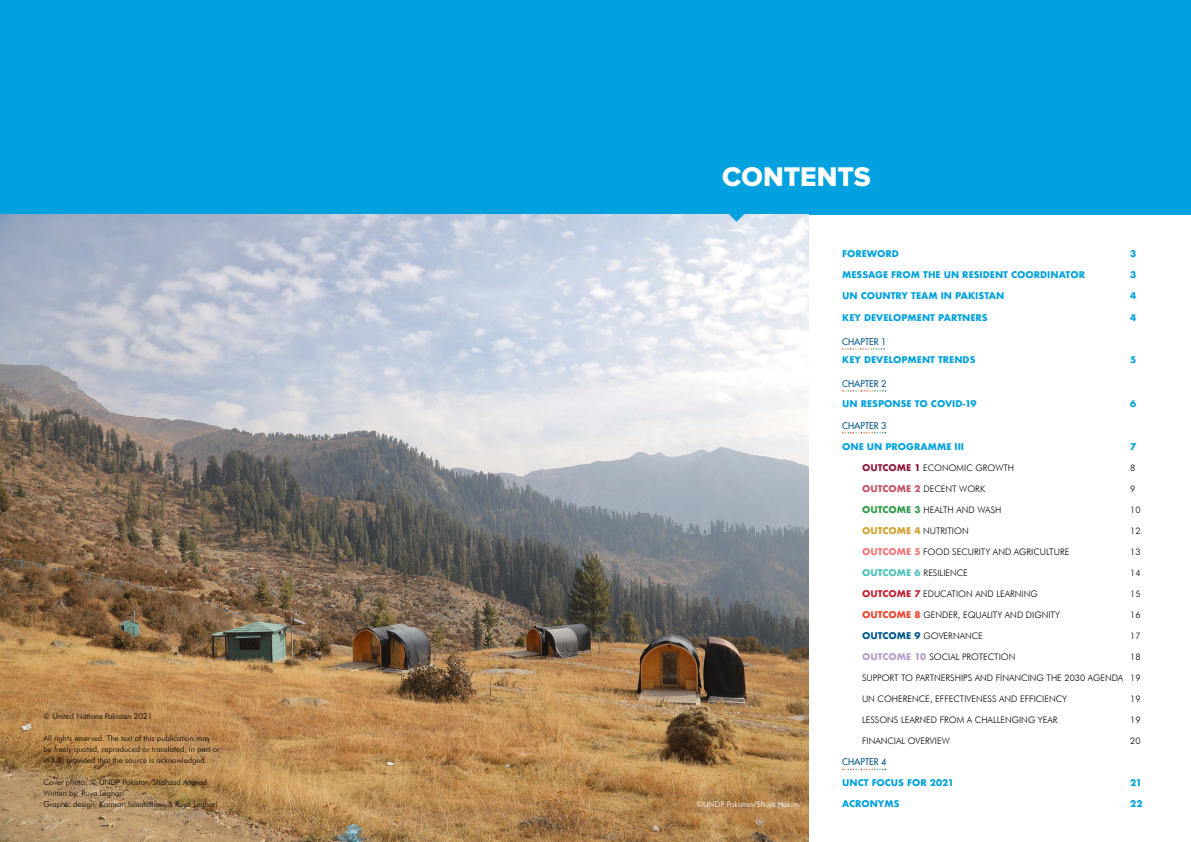
<style>
.page{position:relative;width:1191px;height:842px;background:#fff}
.page>*{position:absolute;margin:0;border:0;box-sizing:border-box;transform-origin:0 0}
.t1{font:28px "Proxima Nova Extrabld";color:#fff}
.t2{font:300 9px "Futura BT";color:#000}
.t3{font:700 9px "Futura";color:#00a1de}
.t4{font:9px "Futura";color:#00558a}
.t5{font:300 8px/11px "Futura BT";color:#000}
.t6{font:300 8px "Futura BT";color:#fff}
.s1{font-family:"Futura";font-weight:700;color:#8f1838}
.s2{font-family:"Futura";font-weight:700;color:#c35064}
.s3{font-family:"Futura";font-weight:700;color:#2d9a47}
.s4{font-family:"Futura";font-weight:700;color:#d19f2a}
.s5{font-family:"Futura";font-weight:700;color:#f27176}
.s6{font-family:"Futura";font-weight:700;color:#48c0b9}
.s7{font-family:"Futura";font-weight:700;color:#c22033}
.s8{font-family:"Futura";font-weight:700;color:#ef412a}
.s9{font-family:"Futura";font-weight:700;color:#00558a}
.s10{font-family:"Futura";font-weight:700;color:#b39ecc}
</style>
<div class="page">
<div style="left:0;top:0;width:1191px;height:214px;background:#00a1de"></div>
<img style="left:0;top:214px;width:808px;height:628px">
<svg style="left:729px;top:214px;width:15px;height:8px"></svg>
<svg style="left:842px;top:348px;width:42px;height:2px"></svg>
<svg style="left:842px;top:390px;width:44px;height:2px"></svg>
<svg style="left:842px;top:432px;width:44px;height:1px"></svg>
<svg style="left:842px;top:769px;width:44px;height:1px"></svg>
<p class="t5" style="left:43px;top:711px;width:110px">© United Nations Pakistan 2021</p>
<p class="t5" style="left:43px;top:733px;width:178px">All rights reserved. The text of this publication may be freely quoted, reproduced or translated, in part or in full, provided that the source is acknowledged.</p>
<p class="t5" style="left:43px;top:777px;width:176px">Cover photo: © UNDP Pakistan/Shahzad Ahmad<br>Written by: Ruya Leghari<br>Graphic design: Kamron Ismatullaev &amp; Ruya Leghari</p>
<h1 class="t1" style="left:722px;top:161px;width:150px">CONTENTS</h1>
<p class="t6" style="left:696px;top:799px;width:104px">©UNDP Pakistan/Shuja Hakim</p>
<p class="t3" style="left:842px;top:247px;width:58px">FOREWORD</p>
<p class="t3" style="left:1130px;top:247px;width:8px">3</p>
<p class="t3" style="left:842px;top:268px;width:244px">MESSAGE FROM THE UN RESIDENT COORDINATOR</p>
<p class="t3" style="left:1130px;top:268px;width:8px">3</p>
<p class="t3" style="left:842px;top:289px;width:163px">UN COUNTRY TEAM IN PAKISTAN</p>
<p class="t3" style="left:1130px;top:289px;width:8px">4</p>
<p class="t3" style="left:842px;top:311px;width:147px">KEY DEVELOPMENT PARTNERS</p>
<p class="t3" style="left:1130px;top:311px;width:8px">4</p>
<p class="t3" style="left:842px;top:353px;width:135px">KEY DEVELOPMENT TRENDS</p>
<p class="t3" style="left:1130px;top:353px;width:8px">5</p>
<p class="t3" style="left:842px;top:397px;width:136px">UN RESPONSE TO COVID-19</p>
<p class="t3" style="left:1130px;top:397px;width:8px">6</p>
<p class="t3" style="left:842px;top:440px;width:123px">ONE UN PROGRAMME III</p>
<p class="t3" style="left:1130px;top:440px;width:8px">7</p>
<p class="t2" style="left:862px;top:462px;width:154px"><span class="s1">OUTCOME 1</span> ECONOMIC GROWTH</p>
<p class="t2" style="left:1130px;top:462px;width:7px">8</p>
<p class="t2" style="left:862px;top:483px;width:125px"><span class="s2">OUTCOME 2</span> DECENT WORK</p>
<p class="t2" style="left:1130px;top:483px;width:7px">9</p>
<p class="t2" style="left:862px;top:504px;width:141px"><span class="s3">OUTCOME 3</span> HEALTH AND WASH</p>
<p class="t2" style="left:1130px;top:504px;width:12px">10</p>
<p class="t2" style="left:862px;top:525px;width:108px"><span class="s4">OUTCOME 4</span> NUTRITION</p>
<p class="t2" style="left:1130px;top:525px;width:12px">12</p>
<p class="t2" style="left:862px;top:546px;width:209px"><span class="s5">OUTCOME 5</span> FOOD SECURITY AND AGRICULTURE</p>
<p class="t2" style="left:1130px;top:546px;width:12px">13</p>
<p class="t2" style="left:862px;top:567px;width:107px"><span class="s6">OUTCOME 6</span> RESILIENCE</p>
<p class="t2" style="left:1130px;top:567px;width:12px">14</p>
<p class="t2" style="left:862px;top:588px;width:177px"><span class="s7">OUTCOME 7</span> EDUCATION AND LEARNING</p>
<p class="t2" style="left:1130px;top:588px;width:12px">15</p>
<p class="t2" style="left:862px;top:609px;width:199px"><span class="s8">OUTCOME 8</span> GENDER, EQUALITY AND DIGNITY</p>
<p class="t2" style="left:1130px;top:609px;width:12px">16</p>
<p class="t2" style="left:862px;top:630px;width:122px"><span class="s9">OUTCOME 9</span> GOVERNANCE</p>
<p class="t2" style="left:1130px;top:630px;width:12px">17</p>
<p class="t2" style="left:862px;top:651px;width:155px"><span class="s10">OUTCOME 10</span> SOCIAL PROTECTION</p>
<p class="t2" style="left:1130px;top:651px;width:12px">18</p>
<p class="t2" style="left:862px;top:672px;width:280px">SUPPORT TO PARTNERSHIPS AND FINANCING THE 2030 AGENDA 19</p>
<p class="t2" style="left:862px;top:693px;width:207px">UN COHERENCE, EFFECTIVENESS AND EFFICIENCY</p>
<p class="t2" style="left:1130px;top:693px;width:12px">19</p>
<p class="t2" style="left:862px;top:714px;width:197px">LESSONS LEARNED FROM A CHALLENGING YEAR</p>
<p class="t2" style="left:1130px;top:714px;width:12px">19</p>
<p class="t2" style="left:862px;top:735px;width:89px">FINANCIAL OVERVIEW</p>
<p class="t2" style="left:1130px;top:735px;width:12px">20</p>
<p class="t3" style="left:842px;top:776px;width:113px">UNCT FOCUS FOR 2021</p>
<p class="t3" style="left:1130px;top:776px;width:13px">21</p>
<p class="t3" style="left:842px;top:797px;width:59px">ACRONYMS</p>
<p class="t3" style="left:1130px;top:797px;width:14px">22</p>
<p class="t4" style="left:842px;top:336px;width:46px">CHAPTER 1</p>
<p class="t4" style="left:842px;top:378px;width:46px">CHAPTER 2</p>
<p class="t4" style="left:842px;top:420px;width:46px">CHAPTER 3</p>
<p class="t4" style="left:842px;top:756px;width:46px">CHAPTER 4</p>
</div>
